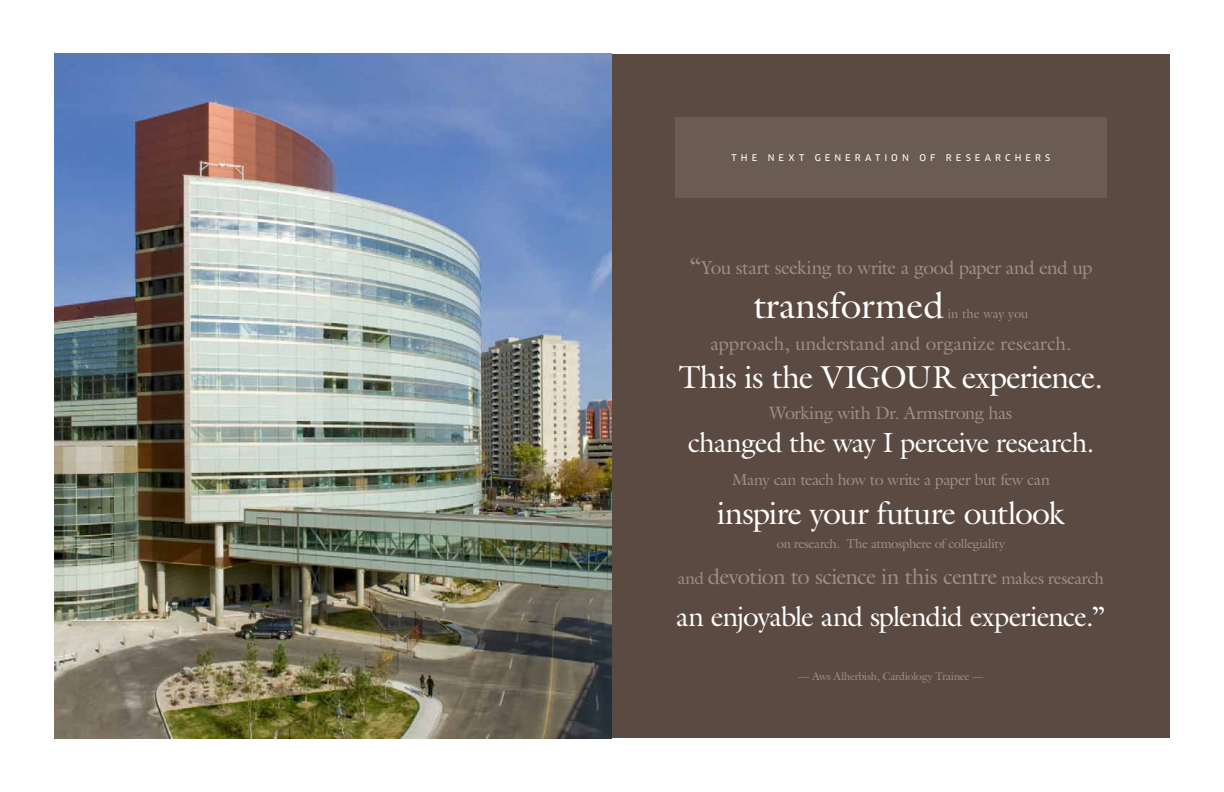
<style>
.page{position:relative;width:1224px;height:792px;background:#fff}
.page>*{position:absolute;margin:0;border:0;box-sizing:border-box;transform-origin:0 0}
.t1{font:37px "Galliard Std";color:#fff}
.t2{font:32px "Galliard Std";letter-spacing:-.03em;color:#fff}
.t3{font:28px "Galliard Std";letter-spacing:-.035em;color:#fff}
.t4{font:22px "Galliard Std";letter-spacing:-.035em;color:#9c8f89}
.t5{font:19px "Galliard Std";letter-spacing:-.03em;color:#9c8f89}
.t6{font:19px "Galliard Std";color:#9c8f89}
.t7{font:18px "Galliard Std";letter-spacing:-.025em;color:#9c8f89}
.t8{font:16px "Galliard Std";letter-spacing:-.03em;color:#9c8f89}
.t9{font:13px "Galliard Std";letter-spacing:-.025em;color:#9c8f89}
.t10{font:13px "Galliard Std";color:#9c8f89}
.t11{font:11px "Galliard Std";letter-spacing:-.025em;color:#9c8f89}
.t12{font:9px "Clan OT News";letter-spacing:.445em;color:#fff}
.s1{font-size:24px}
.s2{font-size:17px}
</style>
<div class="page">
<div style="left:612px;top:54px;width:558px;height:684px;background:#5a4a42"></div>
<div style="left:675px;top:117px;width:432px;height:81px;background:#6b5c53"></div>
<img style="left:54px;top:54px;width:558px;height:684px">
<p class="t12" style="left:732px;top:152px;width:320px">THE NEXT GENERATION OF RESEARCHERS</p>
<p class="t5" style="left:689px;top:255px;width:405px"><span class="s1">“</span>You start seeking to write a good paper and end up</p>
<h1 class="t1" style="left:753px;top:282px;width:192px">transformed</h1>
<p class="t10" style="left:948px;top:306px;width:82px">in the way you</p>
<p class="t6" style="left:710px;top:332px;width:363px">approach, understand and organize research.</p>
<p class="t2" style="left:679px;top:357px;width:426px">This is the VIGOUR experience.</p>
<p class="t7" style="left:770px;top:401px;width:244px">Working with Dr. Armstrong has</p>
<p class="t3" style="left:688px;top:425px;width:408px">changed the way I perceive research.</p>
<p class="t8" style="left:732px;top:470px;width:319px">Many can teach how to write a paper but few can</p>
<p class="t2" style="left:717px;top:493px;width:349px">inspire your future outlook</p>
<p class="t9" style="left:777px;top:536px;width:230px">on research. The atmosphere of collegiality</p>
<p class="t4" style="left:678px;top:562px;width:428px"><span class="s2">and</span> devotion to science in this centre <span class="s2">makes research</span></p>
<p class="t3" style="left:676px;top:599px;width:431px">an enjoyable and splendid experience.”</p>
<p class="t11" style="left:799px;top:669px;width:186px">— Aws Alherbish, Cardiology Trainee —</p>
</div>
